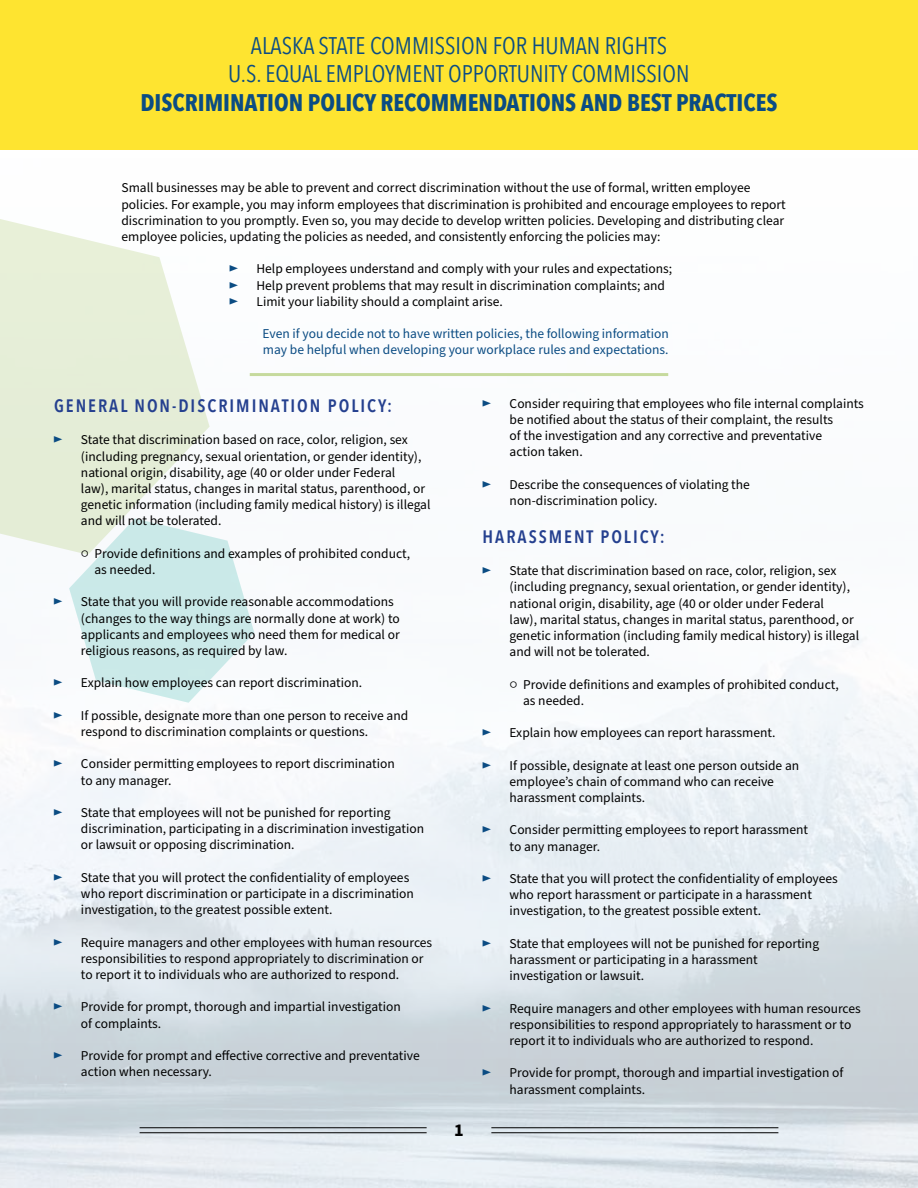
<style>
.page{position:relative;width:918px;height:1188px;background:#fff}
.page>*{position:absolute;margin:0;border:0;box-sizing:border-box;transform-origin:0 0}
.t1{font:24px/28.8px "Avenir Next Condensed";color:#0b4c83;text-align:center}
.t2{font:700 24px "Avenir Next Condensed";color:#0b4c83}
.t3{font:600 18px "Avenir Next Condensed";letter-spacing:.11em;color:#25408f}
.t4{font:700 18px "Source Sans Pro";color:#000}
.t5{font:13.5px/16.2px "Source Sans Pro";color:#000}
.t6{font:13.5px/16.2px "Source Sans Pro";color:#0b4c83}
</style>
<div class="page">
<img style="left:0;top:149px;width:918px;height:1039px">
<div style="left:0;top:0;width:918px;height:149px;background:#fee430"></div>
<svg style="left:0;top:216px;width:210px;height:339px;fill:#e6eed8"></svg>
<svg style="left:69px;top:518px;width:185px;height:185px"></svg>
<hr style="left:140px;top:1127px;width:287px;height:1px;background:#000">
<hr style="left:140px;top:1132px;width:287px;height:1px;background:#000">
<hr style="left:491px;top:1127px;width:287px;height:1px;background:#000">
<hr style="left:491px;top:1132px;width:287px;height:1px;background:#000">
<hr style="left:250px;top:373px;width:418px;height:3px;background:#92b83e">
<h1 class="t1" style="left:228px;top:30px;width:463px">ALASKA STATE COMMISSION FOR HUMAN RIGHTS<br>U.S. EQUAL EMPLOYMENT OPPORTUNITY COMMISSION</h1>
<h1 class="t2" style="left:140px;top:88px;width:639px">DISCRIMINATION POLICY RECOMMENDATIONS AND BEST PRACTICES</h1>
<p class="t5" style="left:122px;top:180px;width:666px">Small businesses may be able to prevent and correct discrimination without the use of formal, written employee policies. For example, you may inform employees that discrimination is prohibited and encourage employees to report discrimination to you promptly. Even so, you may decide to develop written policies. Developing and distributing clear employee policies, updating the policies as needed, and consistently enforcing the policies may:</p>
<p class="t6" style="left:230px;top:261px;width:10px">►</p>
<p class="t5" style="left:256px;top:261px;width:417px">Help employees understand and comply with your rules and expectations;</p>
<p class="t6" style="left:230px;top:277px;width:10px">►</p>
<p class="t5" style="left:256px;top:277px;width:410px">Help prevent problems that may result in discrimination complaints; and</p>
<p class="t6" style="left:230px;top:294px;width:10px">►</p>
<p class="t5" style="left:256px;top:294px;width:248px">Limit your liability should a complaint arise.</p>
<p class="t6" style="left:263px;top:326px;width:408px">Even if you decide not to have written policies, the following information may be helpful when developing your workplace rules and expectations.</p>
<h2 class="t3" style="left:54px;top:390px;width:340px">GENERAL NON-DISCRIMINATION POLICY:</h2>
<p class="t6" style="left:54px;top:432px;width:10px">►</p>
<p class="t5" style="left:81px;top:432px;width:351px">State that discrimination based on race, color, religion, sex (including pregnancy, sexual orientation, or gender identity), national origin, disability, age (40 or older under Federal<br>law), marital status, changes in marital status, parenthood, or genetic information (including family medical history) is illegal and will not be tolerated.</p>
<p class="t5" style="left:94px;top:546px;width:317px;text-indent:-14px">○ Provide definitions and examples of prohibited conduct, as needed.</p>
<p class="t6" style="left:54px;top:594px;width:10px">►</p>
<p class="t5" style="left:81px;top:594px;width:320px">State that you will provide reasonable accommodations (changes to the way things are normally done at work) to applicants and employees who need them for medical or religious reasons, as required by law.</p>
<p class="t6" style="left:54px;top:675px;width:10px">►</p>
<p class="t5" style="left:81px;top:675px;width:283px">Explain how employees can report discrimination.</p>
<p class="t6" style="left:54px;top:708px;width:10px">►</p>
<p class="t5" style="left:81px;top:708px;width:329px">If possible, designate more than one person to receive and respond to discrimination complaints or questions.</p>
<p class="t6" style="left:54px;top:756px;width:10px">►</p>
<p class="t5" style="left:81px;top:756px;width:315px">Consider permitting employees to report discrimination to any manager.</p>
<p class="t6" style="left:54px;top:805px;width:10px">►</p>
<p class="t5" style="left:81px;top:805px;width:345px">State that employees will not be punished for reporting discrimination, participating in a discrimination investigation or lawsuit or opposing discrimination.</p>
<p class="t6" style="left:54px;top:870px;width:10px">►</p>
<p class="t5" style="left:81px;top:870px;width:334px">State that you will protect the confidentiality of employees who report discrimination or participate in a discrimination investigation, to the greatest possible extent.</p>
<p class="t6" style="left:54px;top:934px;width:10px">►</p>
<p class="t5" style="left:81px;top:934px;width:353px">Require managers and other employees with human resources responsibilities to respond appropriately to discrimination or to report it to individuals who are authorized to respond.</p>
<p class="t6" style="left:54px;top:999px;width:10px">►</p>
<p class="t5" style="left:81px;top:999px;width:321px">Provide for prompt, thorough and impartial investigation of complaints.</p>
<p class="t6" style="left:54px;top:1048px;width:10px">►</p>
<p class="t5" style="left:81px;top:1048px;width:340px">Provide for prompt and effective corrective and preventative action when necessary.</p>
<h2 class="t4" style="left:454px;top:1118px;width:11px">1</h2>
<p class="t6" style="left:483px;top:396px;width:10px">►</p>
<p class="t5" style="left:510px;top:396px;width:356px">Consider requiring that employees who file internal complaints be notified about the status of their complaint, the results<br>of the investigation and any corrective and preventative<br>action taken.</p>
<p class="t6" style="left:483px;top:477px;width:10px">►</p>
<p class="t5" style="left:510px;top:477px;width:242px">Describe the consequences of violating the non-discrimination policy.</p>
<h2 class="t3" style="left:483px;top:521px;width:184px">HARASSMENT POLICY:</h2>
<p class="t6" style="left:483px;top:563px;width:10px">►</p>
<p class="t5" style="left:510px;top:563px;width:351px">State that discrimination based on race, color, religion, sex (including pregnancy, sexual orientation, or gender identity), national origin, disability, age (40 or older under Federal<br>law), marital status, changes in marital status, parenthood, or genetic information (including family medical history) is illegal and will not be tolerated.</p>
<p class="t5" style="left:523px;top:676px;width:317px;text-indent:-14px">○ Provide definitions and examples of prohibited conduct, as needed.</p>
<p class="t6" style="left:483px;top:725px;width:10px">►</p>
<p class="t5" style="left:510px;top:725px;width:267px">Explain how employees can report harassment.</p>
<p class="t6" style="left:483px;top:757px;width:10px">►</p>
<p class="t5" style="left:510px;top:757px;width:291px">If possible, designate at least one person outside an employee’s chain of command who can receive harassment complaints.</p>
<p class="t6" style="left:483px;top:822px;width:10px">►</p>
<p class="t5" style="left:510px;top:822px;width:300px">Consider permitting employees to report harassment to any manager.</p>
<p class="t6" style="left:483px;top:871px;width:10px">►</p>
<p class="t5" style="left:510px;top:871px;width:330px">State that you will protect the confidentiality of employees who report harassment or participate in a harassment investigation, to the greatest possible extent.</p>
<p class="t6" style="left:483px;top:936px;width:10px">►</p>
<p class="t5" style="left:510px;top:936px;width:311px">State that employees will not be punished for reporting harassment or participating in a harassment investigation or lawsuit.</p>
<p class="t6" style="left:483px;top:1000px;width:10px">►</p>
<p class="t5" style="left:510px;top:1000px;width:353px">Require managers and other employees with human resources responsibilities to respond appropriately to harassment or to report it to individuals who are authorized to respond.</p>
<p class="t6" style="left:483px;top:1065px;width:10px">►</p>
<p class="t5" style="left:510px;top:1065px;width:335px">Provide for prompt, thorough and impartial investigation of harassment complaints.</p>
</div>
